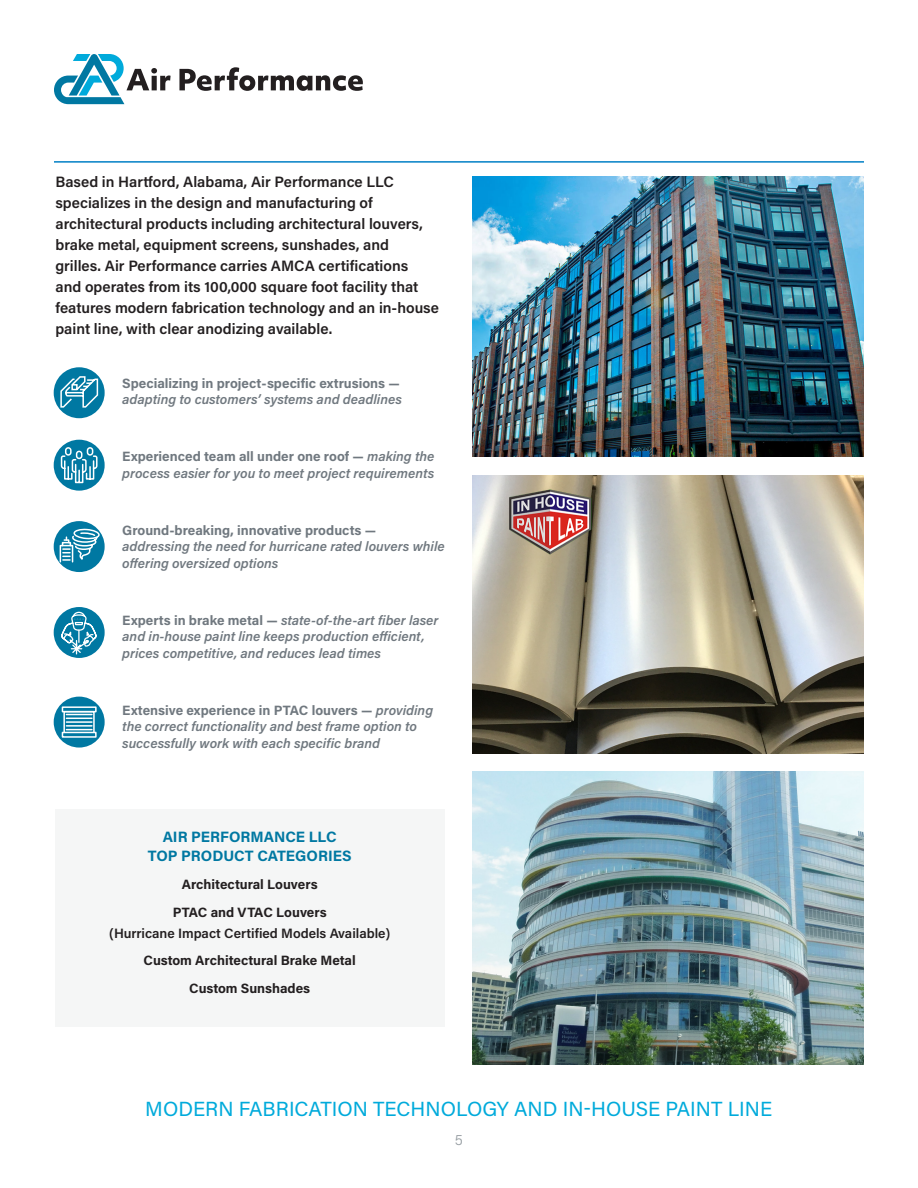
<style>
.page{position:relative;width:918px;height:1188px;background:#fff}
.page>*{position:absolute;margin:0;border:0;box-sizing:border-box;transform-origin:0 0}
.text{font:20.4px "Acumin Pro";color:#00aadb}
.bold_lead_in{font:600 15px/21px "Acumin Pro";color:#231f20}
.text-2{font:700 15px/19.5px "Acumin Pro";color:#0078a2;text-align:center}
.t1{font:300 15px "Acumin Pro";color:#959ca1}
.icon_heading_2{font:italic 600 13.5px/16.5px "Acumin Pro";color:#70787f}
.icon_heading_2-2{font:700 13.5px/16.5px "Acumin Pro";color:#70787f}
.text-3{font:700 13.5px "Acumin Pro";color:#231f20}
.text-4{font:600 13.5px/21px "Acumin Pro";color:#231f20;text-align:center}
.s1{font-weight:600;font-style:italic}
.s2{font-weight:700;font-style:normal}
.s3{font-weight:700}
</style>
<div class="page">
<svg style="left:179px;top:67px;width:184px;height:24px"></svg>
<svg style="left:54px;top:54px;width:117px;height:50px"></svg>
<div style="left:54px;top:440px;width:51px;height:51px;background:#0078a2;border-radius:50%"></div>
<div style="left:54px;top:521px;width:51px;height:51px;background:#0078a2;border-radius:50%"></div>
<div style="left:54px;top:607px;width:51px;height:51px;background:#0078a2;border-radius:50%"></div>
<div style="left:54px;top:367px;width:51px;height:51px;background:#0078a2;border-radius:50%"></div>
<div style="left:54px;top:697px;width:51px;height:51px;background:#0078a2;border-radius:50%"></div>
<div style="left:62px;top:706px;width:35px;height:6px;border:2px solid #fff"></div>
<div style="left:63px;top:711px;width:32px;height:22px;border:2px solid #fff"></div>
<div style="left:62px;top:732px;width:35px;height:6px;border:2px solid #fff"></div>
<svg style="left:66px;top:714px;width:26px;height:5px"></svg>
<hr style="left:66px;top:721px;width:26px;height:2px;background:#fff">
<hr style="left:66px;top:725px;width:26px;height:2px;background:#fff">
<svg style="left:66px;top:729px;width:26px;height:1px"></svg>
<img style="left:472px;top:476px;width:392px;height:277px">
<img style="left:486px;top:490px;width:127px;height:64px">
<img style="left:472px;top:771px;width:392px;height:294px">
<img style="left:472px;top:176px;width:392px;height:281px">
<div style="left:56px;top:809px;width:390px;height:218px;background:#f5f6f6"></div>
<hr style="left:54px;top:161px;width:810px;height:2px;background:#007fc5">
<svg style="left:60px;top:446px;width:38px;height:38px"></svg>
<svg style="left:60px;top:375px;width:39px;height:33px"></svg>
<svg style="left:60px;top:611px;width:38px;height:44px"></svg>
<svg style="left:59px;top:529px;width:42px;height:34px"></svg>
<p class="bold_lead_in" style="left:56px;top:171px;width:385px">Based in Hartford, Alabama, Air Performance LLC specializes in the design and manufacturing of architectural products including architectural louvers, brake metal, equipment screens, sunshades, and<br>grilles. Air Performance carries AMCA certifications<br>and operates from its 100,000 square foot facility that features modern fabrication technology and an in-house paint line, with clear anodizing available.</p>
<p class="icon_heading_2-2" style="left:122px;top:374px;width:281px">Specializing in project-specific extrusions — <span class="s1">adapting to customers’ systems and deadlines</span></p>
<p class="icon_heading_2" style="left:122px;top:448px;width:314px"><span class="s2">Experienced team all under one roof —</span> making the process easier for you to meet project requirements</p>
<p class="icon_heading_2" style="left:122px;top:521px;width:324px"><span class="s2">Ground-breaking, innovative products — </span>addressing the need for hurricane rated louvers while offering oversized options</p>
<p class="icon_heading_2" style="left:122px;top:611px;width:318px"><span class="s2">Experts in brake metal —</span> state-of-the-art fiber laser and in-house paint line keeps production efficient, prices competitive, and reduces lead times</p>
<p class="icon_heading_2" style="left:122px;top:701px;width:312px"><span class="s2">Extensive experience in PTAC louvers —</span> providing the correct functionality and best frame option to successfully work with each specific brand</p>
<p class="text-2" style="left:148px;top:826px;width:205px">AIR PERFORMANCE LLC<br>TOP PRODUCT CATEGORIES</p>
<p class="text-3" style="left:182px;top:875px;width:137px">Architectural Louvers</p>
<p class="text-4" style="left:109px;top:901px;width:283px"><span class="s3">PTAC and VTAC Louvers<br></span>(Hurricane Impact Certified Models Available)</p>
<p class="text-3" style="left:144px;top:951px;width:214px">Custom Architectural Brake Metal</p>
<p class="text-3" style="left:189px;top:979px;width:122px">Custom Sunshades</p>
<p class="text" style="left:145px;top:1095px;width:629px">MODERN FABRICATION TECHNOLOGY AND IN-HOUSE PAINT LINE</p>
<p class="t1" style="left:455px;top:1129px;width:10px">5</p>
</div>
